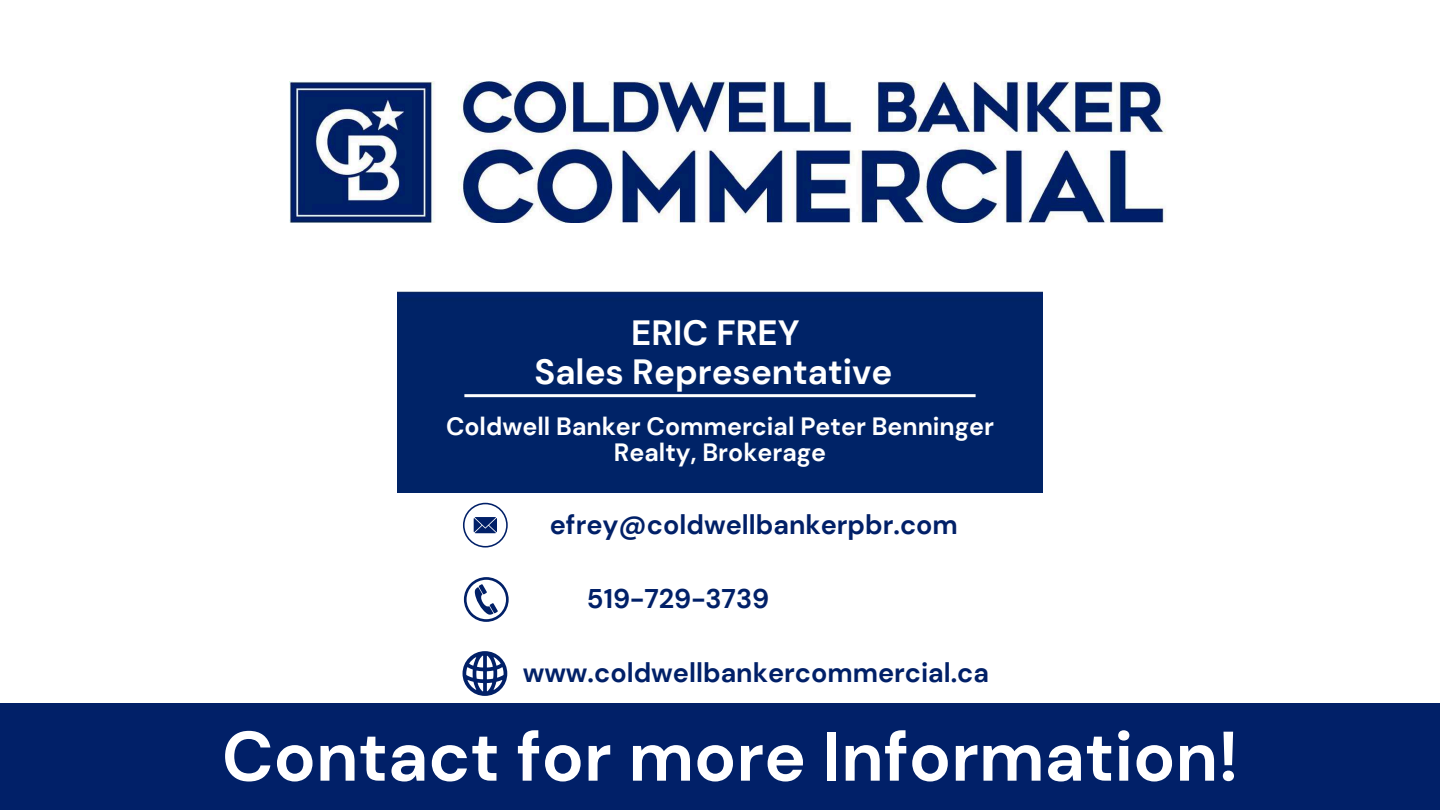
<style>
.page{position:relative;width:1440px;height:810px;background:#fff}
.page>*{position:absolute;margin:0;border:0;box-sizing:border-box;transform-origin:0 0}
.t1{font:700 70px "DM Sans";color:#fff}
.t2{font:700 35px/39.4px "DM Sans";color:#fff;text-align:center}
.t3{font:700 27px "DM Sans";color:#012068}
.t4{font:700 25px/25.5px "DM Sans";color:#fff;text-align:center}
</style>
<div class="page">
<div style="left:0;top:703px;width:1440px;height:107px;background:#012068"></div>
<div style="left:397px;top:291px;width:646px;height:202px;background:#002367"></div>
<hr style="left:464px;top:394px;width:512px;height:3px;background:#fff">
<svg style="left:463px;top:503px;width:45px;height:45px"></svg>
<svg style="left:464px;top:577px;width:45px;height:45px"></svg>
<svg style="left:463px;top:651px;width:44px;height:45px"></svg>
<img style="left:290px;top:81px;width:876px;height:142px">
<p class="t2" style="left:535px;top:313px;width:359px">ERIC FREY<br>Sales Representative</p>
<p class="t4" style="left:446px;top:414px;width:549px">Coldwell Banker Commercial Peter Benninger<br>Realty, Brokerage</p>
<p class="t3" style="left:550px;top:507px;width:410px">efrey@coldwellbankerpbr.com</p>
<p class="t3" style="left:587px;top:581px;width:184px">519-729-3739</p>
<p class="t3" style="left:523px;top:655px;width:468px">www.coldwellbankercommercial.ca</p>
<h1 class="t1" style="left:222px;top:711px;width:1018px">Contact for more Information!</h1>
</div>
